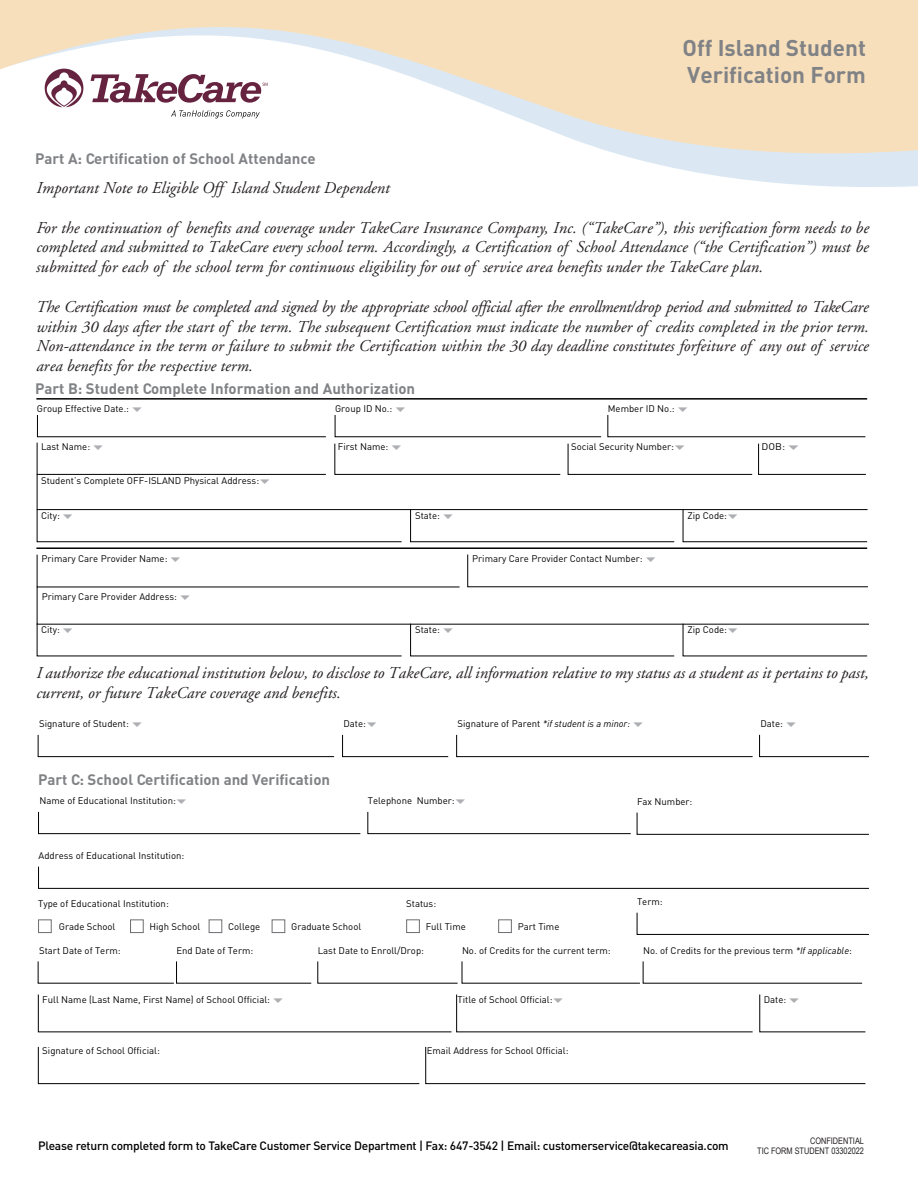
<style>
.page{position:relative;width:918px;height:1188px;background:#fff}
.page>*{position:absolute;margin:0;border:0;box-sizing:border-box;transform-origin:0 0}
.t1{font:700 22.5px/27px "DIN";color:#808285}
.t2{font:italic 16.5px/19.8px "Adobe Garamond";color:#231f20;text-align:justify}
.t3{font:700 15px "DIN";color:#808285}
.t4{font:500 12px "DIN";letter-spacing:-.02em;color:#010101}
.t5{font:9.6px "DIN";color:#010101}
.t6{font:italic 9.6px "DIN";color:#010101}
.t7{font:9.6px "DIN";color:#010101;scale:1.07 1}
.t8{font:9px/10.8px "Arial Narrow";color:#231f20;text-align:right}
.s1{font-style:normal}
.s2{font-style:italic}
</style>
<div class="page">
<svg style="left:629px;top:157px;width:289px;height:30px;fill:#dbe8f4"></svg>
<svg style="left:0;top:0;width:918px;height:157px;fill:#f7dfbc"></svg>
<svg style="left:38px;top:735px;width:296px;height:22px"></svg>
<svg style="left:342px;top:735px;width:107px;height:22px"></svg>
<svg style="left:456px;top:735px;width:297px;height:22px"></svg>
<svg style="left:759px;top:735px;width:110px;height:22px"></svg>
<svg style="left:38px;top:812px;width:323px;height:22px"></svg>
<svg style="left:367px;top:812px;width:264px;height:22px"></svg>
<svg style="left:38px;top:866px;width:831px;height:23px"></svg>
<div style="left:38px;top:919px;width:14px;height:14px;border:1px solid #6d6e71"></div>
<div style="left:130px;top:919px;width:14px;height:14px;border:1px solid #6d6e71"></div>
<div style="left:209px;top:919px;width:13px;height:14px;border:1px solid #6d6e71"></div>
<div style="left:272px;top:919px;width:13px;height:14px;border:1px solid #6d6e71"></div>
<div style="left:406px;top:919px;width:14px;height:14px;border:1px solid #6d6e71"></div>
<div style="left:498px;top:919px;width:14px;height:14px;border:1px solid #6d6e71"></div>
<svg style="left:637px;top:812px;width:232px;height:23px"></svg>
<svg style="left:637px;top:912px;width:232px;height:23px"></svg>
<svg style="left:38px;top:961px;width:824px;height:23px"></svg>
<svg style="left:38px;top:1047px;width:828px;height:37px"></svg>
<svg style="left:35px;top:69px;width:233px;height:49px"></svg>
<hr style="left:36px;top:547px;width:831px;height:2px;background:#000">
<hr style="left:36px;top:398px;width:831px;height:2px;background:#000">
<svg style="left:37px;top:415px;width:831px;height:127px"></svg>
<svg style="left:37px;top:554px;width:832px;height:102px"></svg>
<svg style="left:38px;top:994px;width:715px;height:38px"></svg>
<svg style="left:759px;top:994px;width:107px;height:38px"></svg>
<p class="t3" style="left:35px;top:149px;width:282px">Part A: Certification of School Attendance</p>
<h1 class="t1" style="left:683px;top:33px;width:185px">Off Island Student<br>Verification Form</h1>
<p class="t2" style="left:36px;top:178px;width:355px">Important Note to Eligible Off Island Student Dependent</p>
<p class="t2" style="left:36px;top:218px;width:834px">For the continuation of benefits and coverage under TakeCare Insurance Company, Inc. (“TakeCare”), this verification form needs to be completed and submitted to TakeCare every school term. Accordingly, a Certification of School Attendance (“the Certification”) must be submitted for each of the school term for continuous eligibility for out of service area benefits under the TakeCare plan.</p>
<p class="t2" style="left:36px;top:297px;width:834px">The Certification must be completed and signed by the appropriate school official after the enrollment/drop period and submitted to TakeCare within 30 days after the start of the term. The subsequent Certification must indicate the number of credits completed in the prior term.<br>Non-attendance in the term or failure to submit the Certification within the 30 day deadline constitutes forfeiture of any out of service area benefits for the respective term.</p>
<p class="t3" style="left:35px;top:378px;width:382px">Part B: Student Complete Information and Authorization</p>
<p class="t5" style="left:37px;top:402px;width:94px">Group Effective Date.:</p>
<p class="t5" style="left:335px;top:402px;width:59px">Group ID No.:</p>
<p class="t5" style="left:608px;top:402px;width:68px">Member ID No.:</p>
<p class="t5" style="left:41px;top:440px;width:51px">Last Name:</p>
<p class="t5" style="left:338px;top:440px;width:52px">First Name:</p>
<p class="t5" style="left:571px;top:440px;width:104px">Social Security Number:</p>
<p class="t7" style="left:762px;top:440px;width:23px">DOB:</p>
<p class="t5" style="left:41px;top:474px;width:220px">Student’s Complete OFF-ISLAND Physical Address:</p>
<p class="t5" style="left:41px;top:509px;width:20px">City:</p>
<p class="t5" style="left:415px;top:509px;width:26px">State:</p>
<p class="t5" style="left:688px;top:509px;width:41px">Zip Code:</p>
<p class="t5" style="left:42px;top:553px;width:127px">Primary Care Provider Name:</p>
<p class="t5" style="left:472px;top:552px;width:172px">Primary Care Provider Contact Number:</p>
<p class="t5" style="left:42px;top:590px;width:137px">Primary Care Provider Address:</p>
<p class="t5" style="left:41px;top:623px;width:20px">City:</p>
<p class="t5" style="left:415px;top:623px;width:26px">State:</p>
<p class="t5" style="left:688px;top:623px;width:41px">Zip Code:</p>
<p class="t2" style="left:36px;top:664px;width:834px">I authorize the educational institution below, to disclose to TakeCare, all information relative to my status as a student as it pertains to past, current, or future TakeCare coverage and benefits.</p>
<p class="t5" style="left:39px;top:718px;width:91px">Signature of Student:</p>
<p class="t5" style="left:344px;top:718px;width:24px">Date:</p>
<p class="t6" style="left:458px;top:718px;width:174px"><span class="s1">Signature of Parent</span> *if student is a minor:</p>
<p class="t5" style="left:761px;top:718px;width:24px">Date:</p>
<p class="t3" style="left:38px;top:769px;width:293px">Part C: School Certification and Verification</p>
<p class="t5" style="left:39px;top:795px;width:138px">Name of Educational Institution:</p>
<p class="t5" style="left:368px;top:795px;width:88px">Telephone Number:</p>
<p class="t5" style="left:39px;top:850px;width:147px">Address of Educational Institution:</p>
<p class="t5" style="left:38px;top:898px;width:132px">Type of Educational Institution:</p>
<p class="t5" style="left:150px;top:920px;width:52px">High School</p>
<p class="t5" style="left:228px;top:920px;width:34px">College</p>
<p class="t5" style="left:291px;top:920px;width:72px">Graduate School</p>
<p class="t5" style="left:59px;top:920px;width:58px">Grade School</p>
<p class="t5" style="left:406px;top:898px;width:31px">Status:</p>
<p class="t5" style="left:426px;top:920px;width:42px">Full Time</p>
<p class="t5" style="left:518px;top:920px;width:43px">Part Time</p>
<p class="t5" style="left:637px;top:796px;width:57px">Fax Number:</p>
<p class="t5" style="left:637px;top:896px;width:27px">Term:</p>
<p class="t5" style="left:39px;top:945px;width:83px">Start Date of Term:</p>
<p class="t5" style="left:177px;top:945px;width:78px">End Date of Term:</p>
<p class="t5" style="left:318px;top:945px;width:108px">Last Date to Enroll/Drop:</p>
<p class="t5" style="left:462px;top:945px;width:150px">No. of Credits for the current term:</p>
<p class="t5" style="left:643px;top:945px;width:210px">No. of Credits for the previous term <span class="s2">*If applicable</span>:</p>
<p class="t5" style="left:42px;top:993px;width:229px">Full Name (Last Name, First Name) of School Official:</p>
<p class="t5" style="left:458px;top:993px;width:97px">Title of School Official:</p>
<p class="t5" style="left:764px;top:993px;width:24px">Date:</p>
<p class="t5" style="left:42px;top:1045px;width:119px">Signature of School Official:</p>
<p class="t5" style="left:427px;top:1045px;width:143px">Email Address for School Official:</p>
<p class="t4" style="left:38px;top:1138px;width:692px">Please return completed form to TakeCare Customer Service Department | Fax: 647-3542 | Email: customerservice@takecareasia.com</p>
<p class="t8" style="left:757px;top:1135px;width:108px">CONFIDENTIAL<br>TIC FORM STUDENT 03302022</p>
</div>
